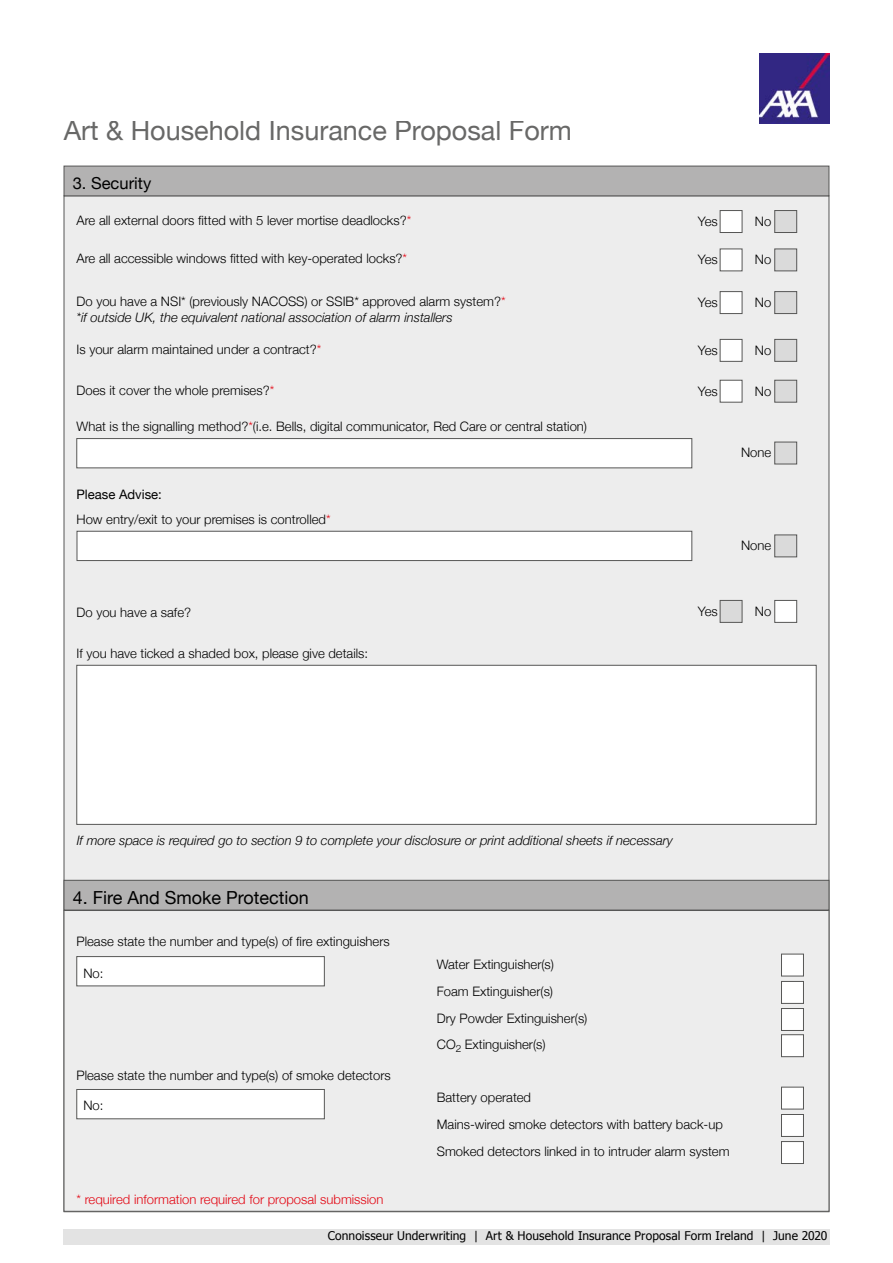
<style>
.page{position:relative;width:893px;height:1263px;background:#fff}
.page>*{position:absolute;margin:0;border:0;box-sizing:border-box;transform-origin:0 0}
.t1{font:27px "Helvetica Neue";color:#575756}
.t2{font:18px "Helvetica Neue";color:#000}
.t3{font:16.5px "Helvetica Neue";color:#000}
.t4{font:300 13.05px/26.8px "Helvetica Neue";color:#000}
.t5{font:italic 300 13.05px/16.2px "Helvetica Neue";color:#000}
.t6{font:300 13.05px "Helvetica Neue";color:#e30613}
.t7{font:13.05px "Helvetica Neue";color:#000}
.t8{font:12px "Tahoma";letter-spacing:.01em;color:#000}
.s1{color:#e30613}
.s2{font-style:normal}
.s3{font-style:normal;color:#e30613}
</style>
<div class="page">
<div style="left:64px;top:196px;width:765px;height:1016px;background:#ededed;border:1px solid #575756"></div>
<img style="left:760px;top:53px;width:70px;height:70px">
<div style="left:63px;top:1228px;width:767px;height:16px;background:#e3e3e3"></div>
<div style="left:64px;top:166px;width:765px;height:30px;background:#b3b2b2"></div>
<div style="left:64px;top:166px;width:765px;height:30px;border:1px solid #575756"></div>
<div style="left:77px;top:438px;width:615px;height:30px;background:#fff;border:1px solid #575756"></div>
<div style="left:77px;top:531px;width:615px;height:30px;background:#fff;border:1px solid #575756"></div>
<div style="left:720px;top:210px;width:22px;height:23px;background:#fff;border:1px solid #575756"></div>
<div style="left:774px;top:210px;width:23px;height:23px;background:#dadada;border:1px solid #575756"></div>
<div style="left:720px;top:600px;width:22px;height:23px;background:#dadada;border:1px solid #575756"></div>
<div style="left:774px;top:600px;width:23px;height:23px;background:#fff;border:1px solid #575756"></div>
<div style="left:720px;top:249px;width:22px;height:22px;background:#fff"></div>
<div style="left:774px;top:249px;width:23px;height:22px;background:#dadada;border:1px solid #575756"></div>
<div style="left:720px;top:291px;width:22px;height:23px;background:#fff;border:1px solid #575756"></div>
<div style="left:774px;top:291px;width:23px;height:23px;background:#dadada;border:1px solid #575756"></div>
<div style="left:720px;top:339px;width:22px;height:23px;background:#fff;border:1px solid #575756"></div>
<div style="left:774px;top:339px;width:23px;height:23px;background:#dadada;border:1px solid #575756"></div>
<div style="left:720px;top:380px;width:22px;height:22px;background:#fff"></div>
<div style="left:774px;top:380px;width:23px;height:22px;background:#dadada;border:1px solid #575756"></div>
<div style="left:64px;top:880px;width:765px;height:30px;background:#b3b2b2"></div>
<div style="left:64px;top:880px;width:765px;height:30px;border:1px solid #575756"></div>
<div style="left:64px;top:910px;width:765px;height:301px;background:#ededed;border:1px solid #575756"></div>
<div style="left:781px;top:1087px;width:23px;height:22px;background:#fff;border:1px solid #575756"></div>
<div style="left:781px;top:1114px;width:23px;height:23px;background:#fff;border:1px solid #575756"></div>
<div style="left:781px;top:1141px;width:23px;height:23px;background:#fff;border:1px solid #575756"></div>
<div style="left:781px;top:954px;width:23px;height:22px;background:#fff;border:1px solid #575756"></div>
<div style="left:781px;top:981px;width:23px;height:23px;background:#fff;border:1px solid #575756"></div>
<div style="left:781px;top:1008px;width:23px;height:23px;background:#fff;border:1px solid #575756"></div>
<div style="left:781px;top:1034px;width:23px;height:23px;background:#fff;border:1px solid #575756"></div>
<div style="left:77px;top:956px;width:247px;height:30px;background:#fff"></div>
<div style="left:77px;top:956px;width:248px;height:30px;border:1px solid #575756"></div>
<div style="left:77px;top:1089px;width:247px;height:30px;background:#fff"></div>
<div style="left:77px;top:1089px;width:248px;height:30px;border:1px solid #575756"></div>
<div style="left:77px;top:665px;width:739px;height:160px;background:#fff;border:1px solid #575756"></div>
<div style="left:774px;top:442px;width:23px;height:22px;background:#dadada;border:1px solid #575756"></div>
<div style="left:774px;top:535px;width:23px;height:22px;background:#dadada;border:1px solid #575756"></div>
<h1 class="t1" style="left:64px;top:111px;width:510px">Art &amp; Household Insurance Proposal Form</h1>
<p class="t3" style="left:73px;top:171px;width:80px">3. Security</p>
<p class="t4" style="left:77px;top:206px;width:336px">Are all external doors fitted with 5 lever mortise deadlocks?<span class="s1">*</span></p>
<p class="t4" style="left:77px;top:244px;width:332px">Are all accessible windows fitted with key-operated locks?<span class="s1">*</span></p>
<p class="t5" style="left:77px;top:292px;width:431px"><span class="s2">Do you have a NSI* (previously NACOSS) or SSIB* approved alarm system?</span><span class="s3">* </span>*if outside UK, the equivalent national association of alarm installers</p>
<p class="t4" style="left:77px;top:335px;width:246px">Is your alarm maintained under a contract?<span class="s1">*</span></p>
<p class="t4" style="left:77px;top:376px;width:199px">Does it cover the whole premises?<span class="s1">*</span></p>
<p class="t4" style="left:77px;top:412px;width:512px">What is the signalling method?<span class="s1">*</span>(i.e. Bells, digital communicator, Red Care or central station)</p>
<p class="t7" style="left:77px;top:485px;width:87px">Please Advise:</p>
<p class="t4" style="left:77px;top:505px;width:256px">How entry/exit to your premises is controlled<span class="s1">*</span></p>
<p class="t4" style="left:77px;top:598px;width:116px">Do you have a safe?</p>
<p class="t4" style="left:77px;top:639px;width:293px">If you have ticked a shaded box, please give details:</p>
<p class="t4" style="left:698px;top:207px;width:21px">Yes</p>
<p class="t4" style="left:755px;top:207px;width:18px">No</p>
<p class="t4" style="left:698px;top:245px;width:21px">Yes</p>
<p class="t4" style="left:755px;top:245px;width:18px">No</p>
<p class="t4" style="left:698px;top:288px;width:21px">Yes</p>
<p class="t4" style="left:755px;top:288px;width:18px">No</p>
<p class="t4" style="left:698px;top:336px;width:21px">Yes</p>
<p class="t4" style="left:755px;top:336px;width:18px">No</p>
<p class="t4" style="left:698px;top:377px;width:21px">Yes</p>
<p class="t4" style="left:755px;top:377px;width:18px">No</p>
<p class="t4" style="left:741px;top:438px;width:32px">None</p>
<p class="t4" style="left:741px;top:531px;width:32px">None</p>
<p class="t4" style="left:698px;top:597px;width:21px">Yes</p>
<p class="t4" style="left:755px;top:597px;width:18px">No</p>
<p class="t5" style="left:77px;top:832px;width:598px">If more space is required go to section 9 to complete your disclosure or print additional sheets if necessary</p>
<h2 class="t2" style="left:73px;top:884px;width:238px">4. Fire And Smoke Protection</h2>
<p class="t4" style="left:77px;top:927px;width:315px">Please state the number and type(s) of fire extinguishers</p>
<p class="t4" style="left:83px;top:958px;width:22px">No:</p>
<p class="t4" style="left:77px;top:1061px;width:316px">Please state the number and type(s) of smoke detectors</p>
<p class="t4" style="left:437px;top:949px;width:152px">Water Extinguisher(s)<br>Foam Extinguisher(s)<br>Dry Powder Extinguisher(s)<br>CO<sub>2</sub> Extinguisher(s)</p>
<p class="t4" style="left:83px;top:1091px;width:22px">No:</p>
<p class="t6" style="left:77px;top:1189px;width:308px">* required information required for proposal submission</p>
<p class="t4" style="left:437px;top:1082px;width:294px">Battery operated<br>Mains-wired smoke detectors with battery back-up<br>Smoked detectors linked in to intruder alarm system</p>
<p class="t8" style="left:328px;top:1227px;width:501px">Connoisseur Underwriting | Art &amp; Household Insurance Proposal Form Ireland | June 2020</p>
</div>
